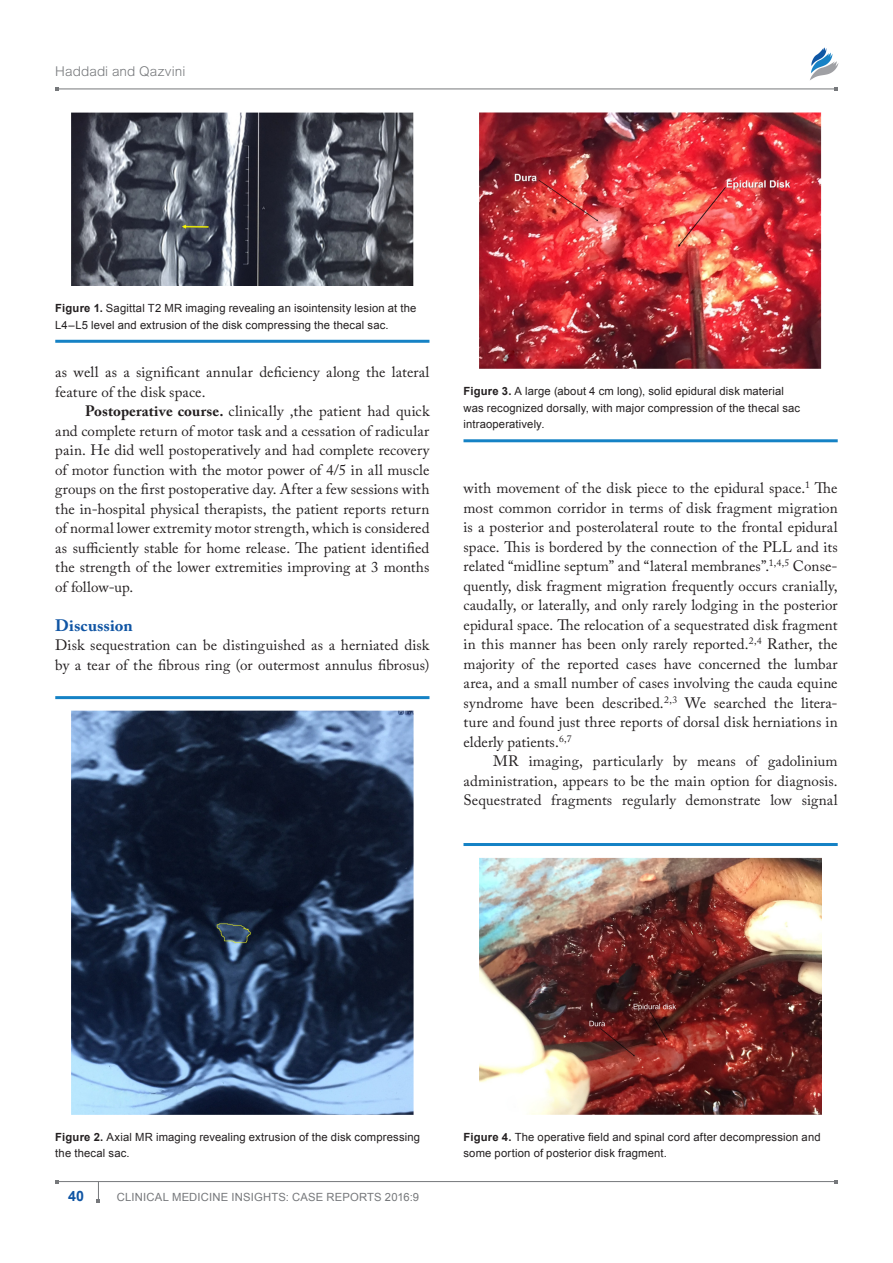
<style>
.page{position:relative;width:893px;height:1263px;background:#fff}
.page>*{position:absolute;margin:0;border:0;box-sizing:border-box;transform-origin:0 0}
.t1{font:700 16.5px "Adobe Caslon Pro";color:#1055a4}
.TxF{font:15px/19.5px "Adobe Caslon Pro";letter-spacing:.005em;color:#231f20;text-align:justify}
.Tx{font:15px/19.5px "Adobe Caslon Pro";letter-spacing:.005em;color:#231f20;text-align:justify}
.RunF-folio{font:700 14.25px "Arial";color:#1055a4}
.RunH{font:300 13.5px "Arial MT Std";letter-spacing:.005em;color:#76787b}
.FigC{font:11.25px/16.5px "Arial";letter-spacing:.015em;color:#231f20}
.RunF{font:11.25px "Arial";letter-spacing:.015em;color:#76787b}
.s1{font-weight:700}
</style>
<div class="page">
<hr style="left:57px;top:89px;width:779px;height:1px;background:#76787b">
<hr style="left:57px;top:1181px;width:779px;height:1px;background:#76787b">
<img style="left:810px;top:47px;width:29px;height:33px">
<svg style="left:97px;top:1182px;width:3px;height:20px"></svg>
<hr style="left:55px;top:340px;width:374px;height:3px;background:#1582c5">
<img style="left:71px;top:113px;width:342px;height:173px">
<hr style="left:55px;top:696px;width:374px;height:3px;background:#1582c5">
<img style="left:71px;top:710px;width:342px;height:405px">
<hr style="left:463px;top:439px;width:375px;height:3px;background:#1582c5">
<img style="left:480px;top:113px;width:341px;height:256px">
<hr style="left:463px;top:843px;width:375px;height:3px;background:#1582c5">
<img style="left:480px;top:857px;width:341px;height:258px">
<p class="RunH" style="left:55px;top:63px;width:132px">Haddadi and Qazvini</p>
<p class="FigC" style="left:55px;top:300px;width:363px"><span class="s1">Figure 1.</span> Sagittal T2 MR imaging revealing an isointensity lesion at the<br>L4–L5 level and extrusion of the disk compressing the thecal sac.</p>
<h2 class="TxF" style="left:55px;top:362px;width:376px">as well as a significant annular deficiency along the lateral feature of the disk space.</h2>
<h2 class="TxF" style="left:55px;top:401px;width:376px;text-indent:30px"><span class="s1">Postoperative course.</span> clinically ,the patient had quick and complete return of motor task and a cessation of radicular pain. He did well postoperatively and had complete recovery of motor function with the motor power of 4/5 in all muscle groups on the first postoperative day. After a few sessions with the in-hospital physical therapists, the patient reports return of normal lower extremity motor strength, which is considered as sufficiently stable for home release. The patient identified the strength of the lower extremities improving at 3 months of follow-up.</h2>
<h1 class="t1" style="left:55px;top:615px;width:79px">Discussion</h1>
<p class="TxF" style="left:55px;top:635px;width:376px">Disk sequestration can be distinguished as a herniated disk by a tear of the fibrous ring (or outermost annulus fibrosus)</p>
<p class="FigC" style="left:463px;top:383px;width:338px"><span class="s1">Figure 3.</span> A large (about 4 cm long), solid epidural disk material was recognized dorsally, with major compression of the thecal sac intraoperatively.</p>
<p class="TxF" style="left:463px;top:478px;width:376px">with movement of the disk piece to the epidural space.<sup>1</sup> The most common corridor in terms of disk fragment migration is a posterior and posterolateral route to the frontal epidural space. This is bordered by the connection of the PLL and its related “midline septum” and “lateral membranes”.<sup>1,4,5</sup> Conse&shy;quently, disk fragment migration frequently occurs cranially, caudally, or laterally, and only rarely lodging in the posterior epidural space. The relocation of a sequestrated disk fragment in this manner has been only rarely reported.<sup>2,4</sup> Rather, the majority of the reported cases have concerned the lumbar area, and a small number of cases involving the cauda equine syndrome have been described.<sup>2,3</sup> We searched the litera&shy;ture and found just three reports of dorsal disk herniations in elderly patients.<sup>6,7</sup></p>
<p class="Tx" style="left:463px;top:751px;width:376px;text-indent:30px">MR imaging, particularly by means of gadolinium administration, appears to be the main option for diagnosis.<br>Sequestrated fragments regularly demonstrate low signal</p>
<p class="FigC" style="left:55px;top:1129px;width:366px"><span class="s1">Figure 2.</span> Axial MR imaging revealing extrusion of the disk compressing the thecal sac.</p>
<p class="RunF-folio" style="left:68px;top:1186px;width:18px">40</p>
<p class="RunF" style="left:117px;top:1189px;width:304px">Clinical Medicine I nsights: Case Reports 2016:9</p>
<p class="FigC" style="left:463px;top:1129px;width:359px"><span class="s1">Figure 4.</span> The operative field and spinal cord after decompression and some portion of posterior disk fragment.</p>
</div>
